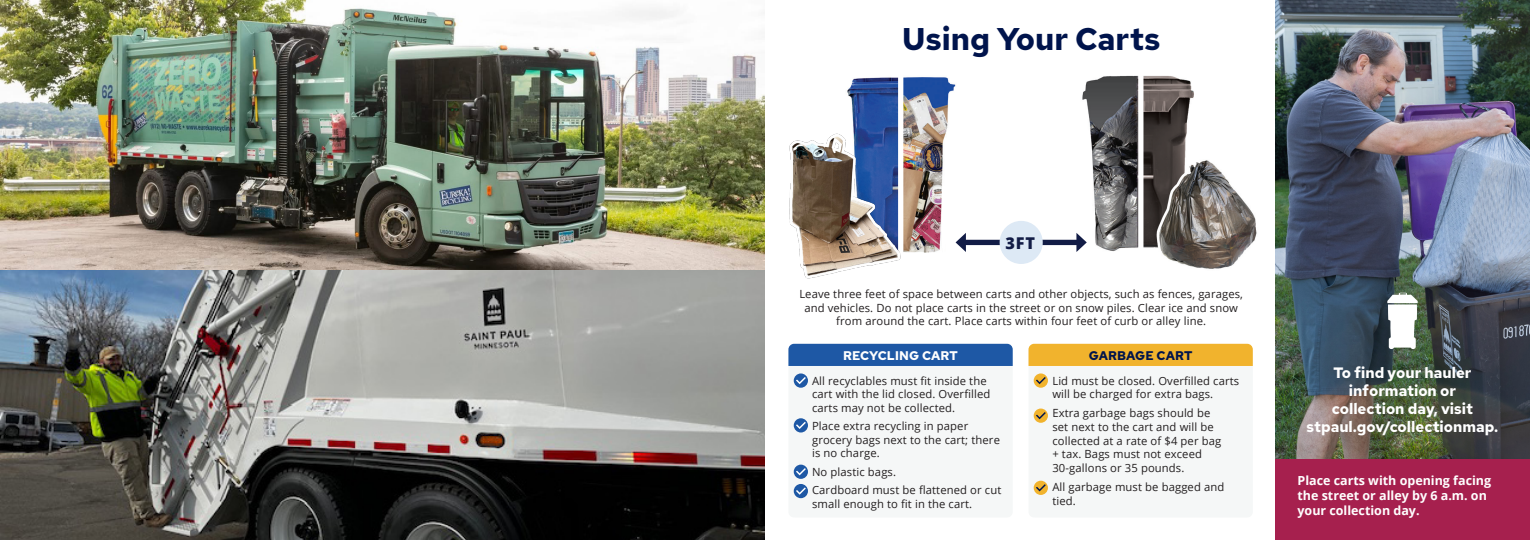
<style>
.page{position:relative;width:1530px;height:540px;background:#fff}
.page>*{position:absolute;margin:0;border:0;box-sizing:border-box;transform-origin:0 0}
.Callout_Box_Head_Blue{font:700 31.25px "Red Hat Text";color:#00144c}
.Body_Text_White{font:800 16.25px "Open Sans";color:#121c46}
.t1{font:700 15px "Red Hat Text";color:#fff}
.Paragraph{font:700 12.5px/15px "Open Sans";color:#fff}
.Callout_Box_Head_Blue-2{font:700 12.5px "Red Hat Text";letter-spacing:.01em;color:#fff}
.Callout_Box_Head_Blue-3{font:700 12.5px "Red Hat Text";letter-spacing:.01em;color:#00144c}
.Callout_Box_Head_Blue-4{font:11.25px/13.5px "Open Sans";letter-spacing:.01em;color:#231f20}
</style>
<div class="page">
<img style="left:1275px;top:0;width:255px;height:459px">
<img style="left:0;top:0;width:765px;height:540px">
<div style="left:1275px;top:459px;width:255px;height:81px;background:#a6204e"></div>
<div style="left:788px;top:345px;width:225px;height:173px;background:#f5f7f7;border-radius:6px"></div>
<div style="left:788px;top:344px;width:225px;height:22px;background:#1e58a5"></div>
<div style="left:1029px;top:345px;width:224px;height:173px;background:#f5f7f7;border-radius:6px"></div>
<div style="left:1029px;top:344px;width:224px;height:22px;background:#f1b32d"></div>
<img style="left:1068px;top:75px;width:126px;height:176px">
<div style="left:1138px;top:51px;width:5px;height:206px;background:#fff"></div>
<img style="left:847px;top:77px;width:123px;height:176px">
<div style="left:898px;top:55px;width:5px;height:205px;background:#fff"></div>
<div style="left:962px;top:240px;width:118px;height:5px;background:#121c46"></div>
<svg style="left:956px;top:233px;width:10px;height:19px"></svg>
<svg style="left:1076px;top:233px;width:11px;height:19px"></svg>
<div style="left:1000px;top:221px;width:43px;height:43px;background:#dde9f5;border-radius:50%"></div>
<img style="left:1155px;top:157px;width:102px;height:112px">
<img style="left:789px;top:128px;width:112px;height:151px">
<svg style="left:1034px;top:373px;width:14px;height:15px"></svg>
<svg style="left:1036px;top:377px;width:10px;height:7px"></svg>
<div style="left:1034px;top:409px;width:14px;height:14px;background:#f1b32d;border-radius:50%"></div>
<svg style="left:1036px;top:412px;width:10px;height:7px"></svg>
<div style="left:1034px;top:481px;width:14px;height:14px;background:#f1b32d;border-radius:50%"></div>
<svg style="left:1036px;top:484px;width:10px;height:7px"></svg>
<div style="left:794px;top:484px;width:14px;height:14px;background:#1e58a5;border-radius:50%"></div>
<svg style="left:796px;top:487px;width:10px;height:8px"></svg>
<div style="left:794px;top:465px;width:14px;height:14px;background:#1e58a5;border-radius:50%"></div>
<svg style="left:796px;top:468px;width:10px;height:7px"></svg>
<div style="left:794px;top:418px;width:14px;height:15px;background:#1e58a5;border-radius:50%"></div>
<svg style="left:796px;top:422px;width:10px;height:7px"></svg>
<div style="left:794px;top:373px;width:14px;height:15px;background:#1e58a5;border-radius:50%"></div>
<svg style="left:796px;top:377px;width:10px;height:7px"></svg>
<svg style="left:1387px;top:293px;width:31px;height:56px"></svg>
<p class="Callout_Box_Head_Blue" style="left:902px;top:18px;width:260px">Using Your Carts</p>
<p class="Body_Text_White" style="left:1005px;top:230px;width:31px">3FT</p>
<p class="Callout_Box_Head_Blue-4" style="left:799px;top:287px;width:445px">Leave three feet of space between carts and other objects, such as fences, garages,</p>
<p class="Callout_Box_Head_Blue-4" style="left:804px;top:301px;width:435px;text-align:center">and vehicles. Do not place carts in the street or on snow piles. Clear ice and snow from around the cart. Place carts within four feet of curb or alley line.</p>
<p class="Callout_Box_Head_Blue-2" style="left:843px;top:347px;width:116px">RECYCLING CART</p>
<p class="Callout_Box_Head_Blue-4" style="left:812px;top:373px;width:180px">All recyclables must fit inside the cart with the lid closed. Overfilled carts may not be collected.</p>
<p class="Callout_Box_Head_Blue-4" style="left:812px;top:419px;width:189px">Place extra recycling in paper grocery bags next to the cart; there is no charge.</p>
<p class="Callout_Box_Head_Blue-4" style="left:812px;top:464px;width:86px">No plastic bags.</p>
<p class="Callout_Box_Head_Blue-4" style="left:812px;top:483px;width:191px">Cardboard must be flattened or cut small enough to fit in the cart.</p>
<p class="Callout_Box_Head_Blue-3" style="left:1089px;top:347px;width:105px">GARBAGE CART</p>
<p class="Callout_Box_Head_Blue-4" style="left:1052px;top:373px;width:188px">Lid must be closed. Overfilled carts will be charged for extra bags.</p>
<p class="Callout_Box_Head_Blue-4" style="left:1052px;top:406px;width:170px">Extra garbage bags should be set next to the cart and will be collected at a rate of $4 per bag + tax. Bags must not exceed<br>30-gallons or 35 pounds.</p>
<p class="Callout_Box_Head_Blue-4" style="left:1052px;top:480px;width:174px">All garbage must be bagged and tied.</p>
<h3 class="t1" style="left:1333px;top:363px;width:140px">To find your hauler</h3>
<h3 class="t1" style="left:1349px;top:381px;width:109px">information or</h3>
<h3 class="t1" style="left:1332px;top:399px;width:143px">collection day, visit</h3>
<h3 class="t1" style="left:1307px;top:417px;width:193px">stpaul.gov/collectionmap.</h3>
<p class="Paragraph" style="left:1298px;top:473px;width:195px">Place carts with opening facing the street or alley by 6 a.m. on your collection day.</p>
</div>
